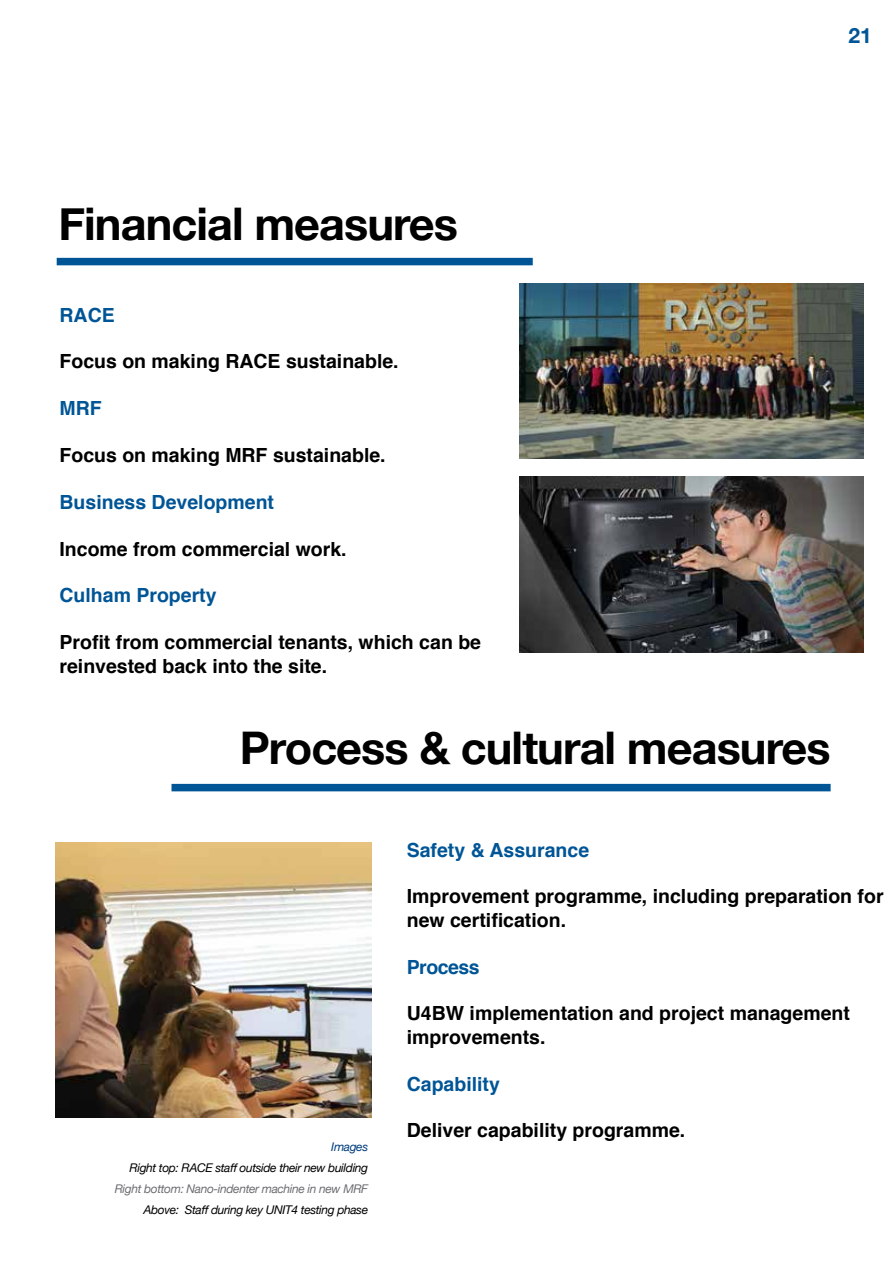
<style>
.page{position:relative;width:893px;height:1263px;background:#fff}
.page>*{position:absolute;margin:0;border:0;box-sizing:border-box;transform-origin:0 0}
.t1{font:700 45px "Helvetica Neue";letter-spacing:-.02em;color:#000}
.t2{font:700 21px "Helvetica Neue";color:#005596}
.t3{font:700 19.5px/23.4px "Helvetica";color:#000}
.t4{font:700 19.5px "Helvetica";color:#005596}
.t5{font:700 19.5px "Helvetica";letter-spacing:-.025em;color:#005596}
.t6{font:italic 12px "Helvetica Neue";letter-spacing:-.03em;color:#000}
.t7{font:italic 12px "Helvetica Neue";letter-spacing:-.03em;color:#6d6e71}
.t8{font:italic 12px "Helvetica Neue";letter-spacing:-.03em;color:#003e7e}
</style>
<div class="page">
<img style="left:519px;top:283px;width:344px;height:176px">
<img style="left:519px;top:477px;width:344px;height:175px">
<img style="left:55px;top:842px;width:316px;height:276px">
<div style="left:57px;top:258px;width:476px;height:7px;background:#005596"></div>
<div style="left:171px;top:784px;width:660px;height:7px;background:#005596"></div>
<p class="t2" style="left:848px;top:19px;width:25px">21</p>
<h1 class="t1" style="left:58px;top:189px;width:401px">Financial measures</h1>
<p class="t4" style="left:60px;top:299px;width:57px">RACE</p>
<p class="t3" style="left:60px;top:350px;width:341px">Focus on making RACE sustainable.</p>
<p class="t4" style="left:60px;top:392px;width:44px">MRF</p>
<p class="t3" style="left:60px;top:444px;width:328px">Focus on making MRF sustainable.</p>
<p class="t4" style="left:60px;top:486px;width:216px">Business Development</p>
<p class="t3" style="left:60px;top:537px;width:289px">Income from commercial work.</p>
<p class="t4" style="left:60px;top:580px;width:159px">Culham Property</p>
<p class="t3" style="left:60px;top:631px;width:423px">Profit from commercial tenants, which can be reinvested back into the site.</p>
<h1 class="t1" style="left:240px;top:713px;width:592px">Process &amp; cultural measures</h1>
<p class="t8" style="left:331px;top:1138px;width:38px">Images</p>
<p class="t6" style="left:130px;top:1159px;width:240px">Right top: RACE staff outside their new building</p>
<p class="t7" style="left:115px;top:1180px;width:255px">Right bottom: Nano-indenter machine in new MRF</p>
<p class="t6" style="left:143px;top:1201px;width:226px">Above: Staff during key UNIT4 testing phase</p>
<p class="t4" style="left:407px;top:834px;width:184px">Safety &amp; Assurance</p>
<p class="t3" style="left:407px;top:885px;width:478px">Improvement programme, including preparation for new certification.</p>
<p class="t5" style="left:407px;top:951px;width:74px">Process</p>
<p class="t3" style="left:407px;top:1002px;width:445px">U4BW implementation and project management improvements.</p>
<p class="t4" style="left:407px;top:1068px;width:95px">Capability</p>
<p class="t3" style="left:407px;top:1119px;width:280px">Deliver capability programme.</p>
</div>
